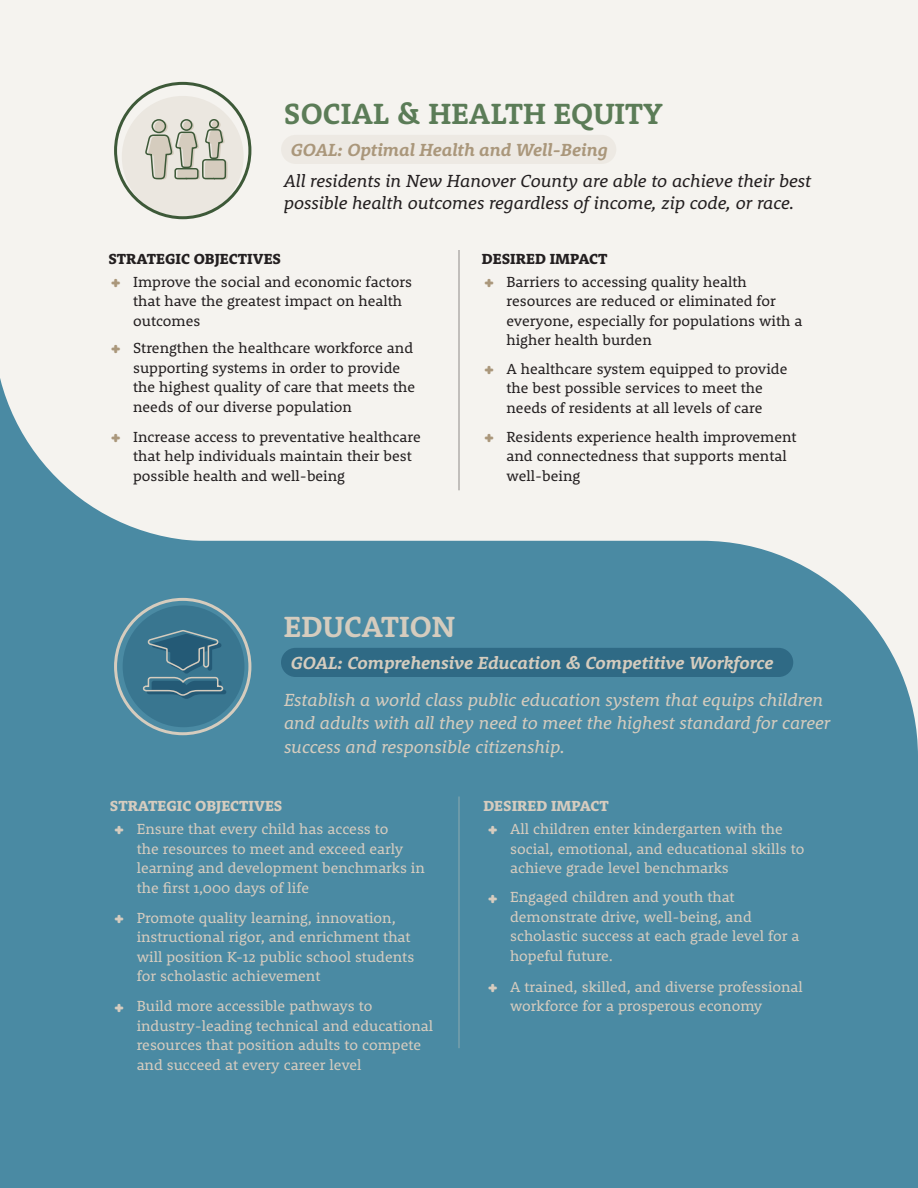
<style>
.page{position:relative;width:918px;height:1188px;background:#fff}
.page>*{position:absolute;margin:0;border:0;box-sizing:border-box;transform-origin:0 0}
.t1{font:700 30px "Rooney Pro";color:#5b7c57}
.t2{font:700 30px "Rooney Pro";color:#d5ccbe}
.t3{font:900 28.5px "Rooney Pro";color:#aa977b}
.t4{font:900 28.5px "Rooney Pro";color:#d6ccbf}
.t5{font:italic 18px/23.2px "Rooney Pro";color:#d5ccbe}
.t6{font:italic 18px/22.5px "Rooney Pro";color:#231f20}
.t7{font:italic 700 18px "Rooney Pro";color:#d5ccbe}
.t8{font:italic 700 18px "Rooney Pro";color:#aa977b}
.t9{font:15px/19.5px "Rooney Pro";color:#d6ccbf}
.t10{font:15px/19.5px "Rooney Pro";color:#231f20}
.t11{font:800 15px "Rooney Pro";color:#231f20}
.t12{font:800 15px "Rooney Pro";color:#d6ccbf}
</style>
<div class="page">
<div style="left:0;top:0;width:918px;height:541px;background:#f5f3ef"></div>
<div style="left:624px;top:438px;width:294px;height:423px;background:#f5f3ef"></div>
<div style="left:0;top:541px;width:918px;height:647px;background:#4a8aa3"></div>
<div style="left:281px;top:135px;width:335px;height:29px;background:#ede9e3;border-radius:15px"></div>
<div style="left:281px;top:648px;width:512px;height:29px;background:#2f6a85;border-radius:15px"></div>
<hr style="left:459px;top:250px;width:1px;height:240px;background:#231f20">
<hr style="left:459px;top:796px;width:1px;height:252px;background:#d5ccbe">
<div style="left:114px;top:598px;width:137px;height:137px;border:3px solid #d5ccbe;border-radius:50%"></div>
<div style="left:122px;top:96px;width:122px;height:122px;background:#ebe7e0;border-radius:50%"></div>
<div style="left:123px;top:605px;width:121px;height:122px;background:#397690;border-radius:50%"></div>
<div style="left:114px;top:82px;width:137px;height:137px;border:3px solid #3d5938;border-radius:50%"></div>
<svg style="left:144px;top:28px;width:84px;height:152px"></svg>
<div style="left:151px;top:119px;width:15px;height:14px;border:2px solid #3d5938;border-radius:50%"></div>
<div style="left:180px;top:119px;width:12px;height:12px;border:2px solid #3d5938;border-radius:50%"></div>
<div style="left:209px;top:119px;width:10px;height:10px;border:2px solid #3d5938;border-radius:50%"></div>
<svg style="left:142px;top:630px;width:84px;height:69px"></svg>
<p class="t1" style="left:284px;top:94px;width:380px">SOCIAL &amp; HEALTH EQUITY</p>
<p class="t8" style="left:291px;top:138px;width:319px">GOAL: Optimal Health and Well-Being</p>
<p class="t6" style="left:284px;top:169px;width:529px">All residents in New Hanover County are able to achieve their best possible health outcomes regardless of income, zip code, or race.</p>
<p class="t11" style="left:109px;top:249px;width:174px">STRATEGIC OBJECTIVES</p>
<p class="t3" style="left:110px;top:269px;width:12px">⁺</p>
<p class="t10" style="left:133px;top:272px;width:280px">Improve the social and economic factors that have the greatest impact on health outcomes</p>
<p class="t3" style="left:110px;top:335px;width:12px">⁺</p>
<p class="t10" style="left:133px;top:338px;width:284px">Strengthen the healthcare workforce and supporting systems in order to provide the highest quality of care that meets the needs of our diverse population</p>
<p class="t3" style="left:110px;top:423px;width:12px">⁺</p>
<p class="t10" style="left:133px;top:426px;width:289px">Increase access to preventative healthcare that help individuals maintain their best possible health and well-being</p>
<p class="t11" style="left:482px;top:249px;width:127px">DESIRED IMPACT</p>
<p class="t3" style="left:484px;top:269px;width:12px">⁺</p>
<p class="t10" style="left:506px;top:272px;width:297px">Barriers to accessing quality health resources are reduced or eliminated for everyone, especially for populations with a higher health burden</p>
<p class="t3" style="left:484px;top:355px;width:12px">⁺</p>
<p class="t10" style="left:506px;top:358px;width:282px">A healthcare system equipped to provide the best possible services to meet the needs of residents at all levels of care</p>
<p class="t3" style="left:484px;top:423px;width:12px">⁺</p>
<p class="t10" style="left:506px;top:426px;width:292px">Residents experience health improvement and connectedness that supports mental well-being</p>
<p class="t2" style="left:284px;top:607px;width:173px">EDUCATION</p>
<p class="t7" style="left:291px;top:651px;width:484px">GOAL: Comprehensive Education &amp; Competitive Workforce</p>
<p class="t5" style="left:284px;top:688px;width:548px">Establish a world class public education system that equips children and adults with all they need to meet the highest standard for career success and responsible citizenship.</p>
<p class="t12" style="left:110px;top:796px;width:174px">STRATEGIC OBJECTIVES</p>
<p class="t4" style="left:114px;top:816px;width:12px">⁺</p>
<p class="t9" style="left:137px;top:819px;width:290px">Ensure that every child has access to<br>the resources to meet and exceed early learning and development benchmarks in the first 1,000 days of life</p>
<p class="t4" style="left:114px;top:905px;width:12px">⁺</p>
<p class="t9" style="left:137px;top:907px;width:279px">Promote quality learning, innovation, instructional rigor, and enrichment that will position K-12 public school students for scholastic achievement</p>
<p class="t4" style="left:114px;top:993px;width:12px">⁺</p>
<p class="t9" style="left:137px;top:996px;width:298px">Build more accessible pathways to industry-leading technical and educational resources that position adults to compete and succeed at every career level</p>
<p class="t12" style="left:483px;top:796px;width:127px">DESIRED IMPACT</p>
<p class="t4" style="left:487px;top:816px;width:12px">⁺</p>
<p class="t9" style="left:510px;top:819px;width:296px">All children enter kindergarten with the social, emotional, and educational skills to achieve grade level benchmarks</p>
<p class="t4" style="left:487px;top:884px;width:12px">⁺</p>
<p class="t9" style="left:510px;top:887px;width:291px">Engaged children and youth that demonstrate drive, well-being, and scholastic success at each grade level for a hopeful future.</p>
<p class="t4" style="left:487px;top:974px;width:12px">⁺</p>
<p class="t9" style="left:510px;top:977px;width:294px">A trained, skilled, and diverse professional workforce for a prosperous economy</p>
</div>
